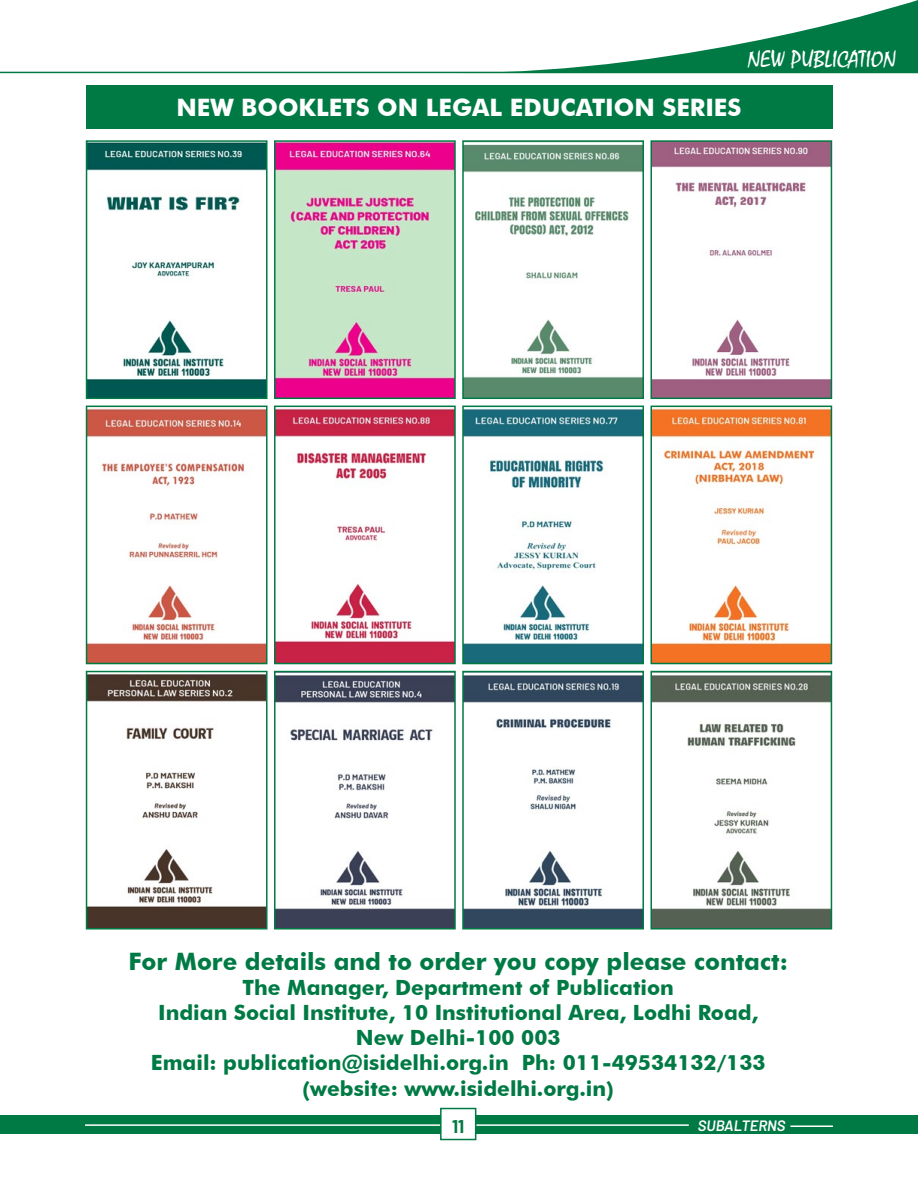
<style>
.page{position:relative;width:918px;height:1188px;background:#fff}
.page>*{position:absolute;margin:0;border:0;box-sizing:border-box;transform-origin:0 0}
.t1{font:700 24px "Futura BT";color:#007a44}
.Para{font:700 24px "Futura BT";color:#fff}
.t2{font:24px "Mistral";color:#fff}
.t3{font:700 21px "Futura BT";color:#007a44}
.t4{font:700 18px "Barlow";color:#007a44}
.t5{font:italic 600 15px "Barlow";color:#fff}
</style>
<div class="page">
<div style="left:0;top:1116px;width:918px;height:18px;background:#007a44"></div>
<hr style="left:85px;top:1124px;width:604px;height:2px;background:#fff">
<hr style="left:790px;top:1125px;width:43px;height:2px;background:#fff">
<svg style="left:453px;top:0;width:465px;height:72px"></svg>
<hr style="left:0;top:72px;width:918px;height:1px;background:#007a44">
<div style="left:441px;top:1109px;width:35px;height:31px;background:#fff"></div>
<div style="left:440px;top:1108px;width:36px;height:32px;border:2px solid #007a44"></div>
<div style="left:86px;top:85px;width:746px;height:44px;background:#007a44"></div>
<img style="left:89px;top:143px;width:176px;height:253px">
<div style="left:86px;top:140px;width:182px;height:259px;border:2px solid #007a44"></div>
<img style="left:277px;top:143px;width:176px;height:253px">
<div style="left:274px;top:140px;width:182px;height:259px;border:2px solid #007a44"></div>
<img style="left:465px;top:144px;width:176px;height:252px">
<div style="left:462px;top:140px;width:182px;height:259px;border:2px solid #007a44"></div>
<img style="left:653px;top:143px;width:176px;height:253px">
<div style="left:650px;top:140px;width:182px;height:259px;border:2px solid #007a44"></div>
<img style="left:89px;top:409px;width:176px;height:252px">
<div style="left:86px;top:406px;width:182px;height:258px;border:2px solid #007a44"></div>
<img style="left:277px;top:409px;width:176px;height:252px">
<div style="left:274px;top:406px;width:182px;height:258px;border:2px solid #007a44"></div>
<img style="left:465px;top:409px;width:176px;height:252px">
<div style="left:462px;top:406px;width:182px;height:258px;border:2px solid #007a44"></div>
<img style="left:653px;top:409px;width:176px;height:252px">
<div style="left:650px;top:406px;width:182px;height:258px;border:2px solid #007a44"></div>
<img style="left:89px;top:674px;width:176px;height:253px">
<div style="left:86px;top:671px;width:182px;height:259px;border:2px solid #007a44"></div>
<img style="left:277px;top:675px;width:176px;height:252px">
<div style="left:274px;top:671px;width:182px;height:259px;border:2px solid #007a44"></div>
<img style="left:465px;top:675px;width:176px;height:252px">
<div style="left:462px;top:671px;width:182px;height:259px;border:2px solid #007a44"></div>
<img style="left:653px;top:675px;width:176px;height:252px">
<div style="left:650px;top:671px;width:182px;height:259px;border:2px solid #007a44"></div>
<p class="t2" style="left:748px;top:45px;width:150px">NEW PUBLICATION</p>
<p class="Para" style="left:176px;top:93px;width:567px">NEW BOOKLETS ON LEGAL EDUCATION SERIES</p>
<p class="t1" style="left:129px;top:947px;width:661px">For More details and to order you copy please contact:</p>
<p class="t3" style="left:243px;top:975px;width:433px">The Manager, Department of Publication</p>
<p class="t3" style="left:158px;top:1000px;width:602px">Indian Social Institute, 10 Institutional Area, Lodhi Road,</p>
<p class="t3" style="left:356px;top:1025px;width:206px">New Delhi-100 003</p>
<p class="t3" style="left:151px;top:1050px;width:616px">Email: publication@isidelhi.org.in Ph: 011-49534132/133</p>
<p class="t3" style="left:303px;top:1075px;width:313px">(website: www.isidelhi.org.in)</p>
<p class="t4" style="left:452px;top:1115px;width:14px">11</p>
<p class="t5" style="left:698px;top:1116px;width:89px">SUBALTERNS</p>
</div>
